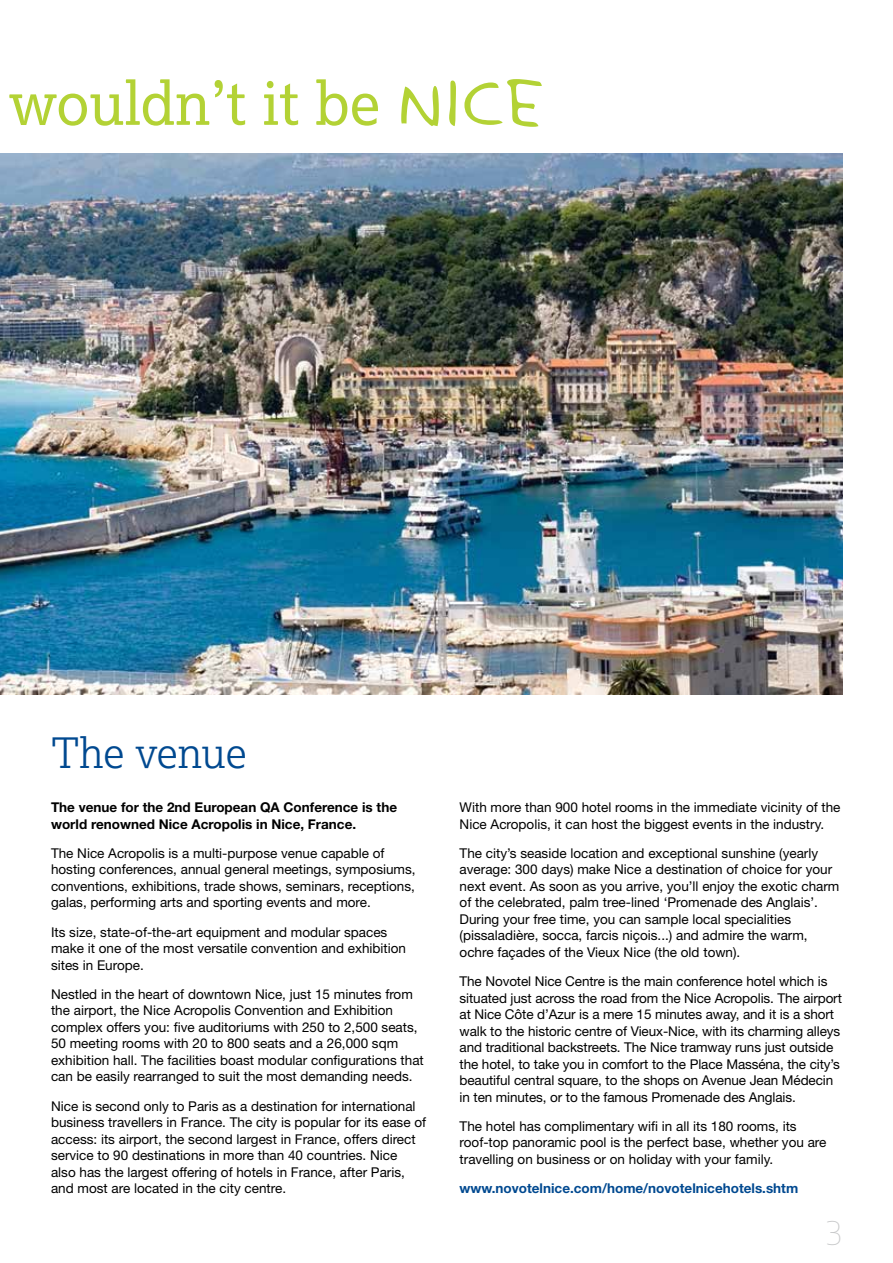
<style>
.page{position:relative;width:893px;height:1263px;background:#fff}
.page>*{position:absolute;margin:0;border:0;box-sizing:border-box;transform-origin:0 0}
.t1{font:60px "Lexia";color:#b3d235}
.t2{font:300 42px "Lexia";color:#004990}
.t3{font:31.95px "Apex Sans Light T";color:#c7c8c9}
.t4{font:13.5px/16.5px "Helvetica Neue";color:#000}
.t5{font:700 13.5px/16.5px "Helvetica Neue";color:#000}
.t6{font:700 13.5px "Helvetica Neue";color:#004990}
.s1{font-family:"Emilys Hand";font-size:66px}
</style>
<div class="page">
<img style="left:0;top:153px;width:842px;height:541px">
<h1 class="t1" style="left:9px;top:65px;width:534px">wouldn’t it be <span class="s1">NICE</span></h1>
<h2 class="t2" style="left:51px;top:726px;width:197px">The venue</h2>
<p class="t5" style="left:51px;top:799px;width:348px">The venue for the 2nd European QA Conference is the world renowned Nice Acropolis in Nice, France.</p>
<p class="t4" style="left:51px;top:845px;width:366px">The Nice Acropolis is a multi-purpose venue capable of hosting conferences, annual general meetings, symposiums, conventions, exhibitions, trade shows, seminars, receptions, galas, performing arts and sporting events and more.</p>
<p class="t4" style="left:51px;top:923px;width:357px">Its size, state-of-the-art equipment and modular spaces make it one of the most versatile convention and exhibition sites in Europe.</p>
<p class="t4" style="left:51px;top:986px;width:374px">Nestled in the heart of downtown Nice, just 15 minutes from the airport, the Nice Acropolis Convention and Exhibition complex offers you: five auditoriums with 250 to 2,500 seats, 50 meeting rooms with 20 to 800 seats and a 26,000 sqm exhibition hall. The facilities boast modular configurations that can be easily rearranged to suit the most demanding needs.</p>
<p class="t4" style="left:51px;top:1097px;width:377px">Nice is second only to Paris as a destination for international business travellers in France. The city is popular for its ease of access: its airport, the second largest in France, offers direct service to 90 destinations in more than 40 countries. Nice<br>also has the largest offering of hotels in France, after Paris, and most are located in the city centre.</p>
<p class="t4" style="left:460px;top:799px;width:382px">With more than 900 hotel rooms in the immediate vicinity of the<br>Nice Acropolis, it can host the biggest events in the industry.</p>
<p class="t4" style="left:460px;top:845px;width:381px">The city’s seaside location and exceptional sunshine (yearly average: 300 days) make Nice a destination of choice for your next event. As soon as you arrive, you’ll enjoy the exotic charm of the celebrated, palm tree-lined ‘Promenade des Anglais’.<br>During your free time, you can sample local specialities (pissaladière, socca, farcis niçois...) and admire the warm, ochre façades of the Vieux Nice (the old town).</p>
<p class="t4" style="left:460px;top:973px;width:384px">The Novotel Nice Centre is the main conference hotel which is situated just across the road from the Nice Acropolis. The airport at Nice Côte d’Azur is a mere 15 minutes away, and it is a short walk to the historic centre of Vieux-Nice, with its charming alleys and traditional backstreets. The Nice tramway runs just outside the hotel, to take you in comfort to the Place Masséna, the city’s beautiful central square, to the shops on Avenue Jean Médecin in ten minutes, or to the famous Promenade des Anglais.</p>
<p class="t4" style="left:460px;top:1118px;width:368px">The hotel has complimentary wifi in all its 180 rooms, its roof-top panoramic pool is the perfect base, whether you are travelling on business or on holiday with your family.</p>
<p class="t6" style="left:460px;top:1180px;width:340px">www.novotelnice.com/home/novotelnicehotels.shtm</p>
<h3 class="t3" style="left:825px;top:1212px;width:19px">3</h3>
</div>
